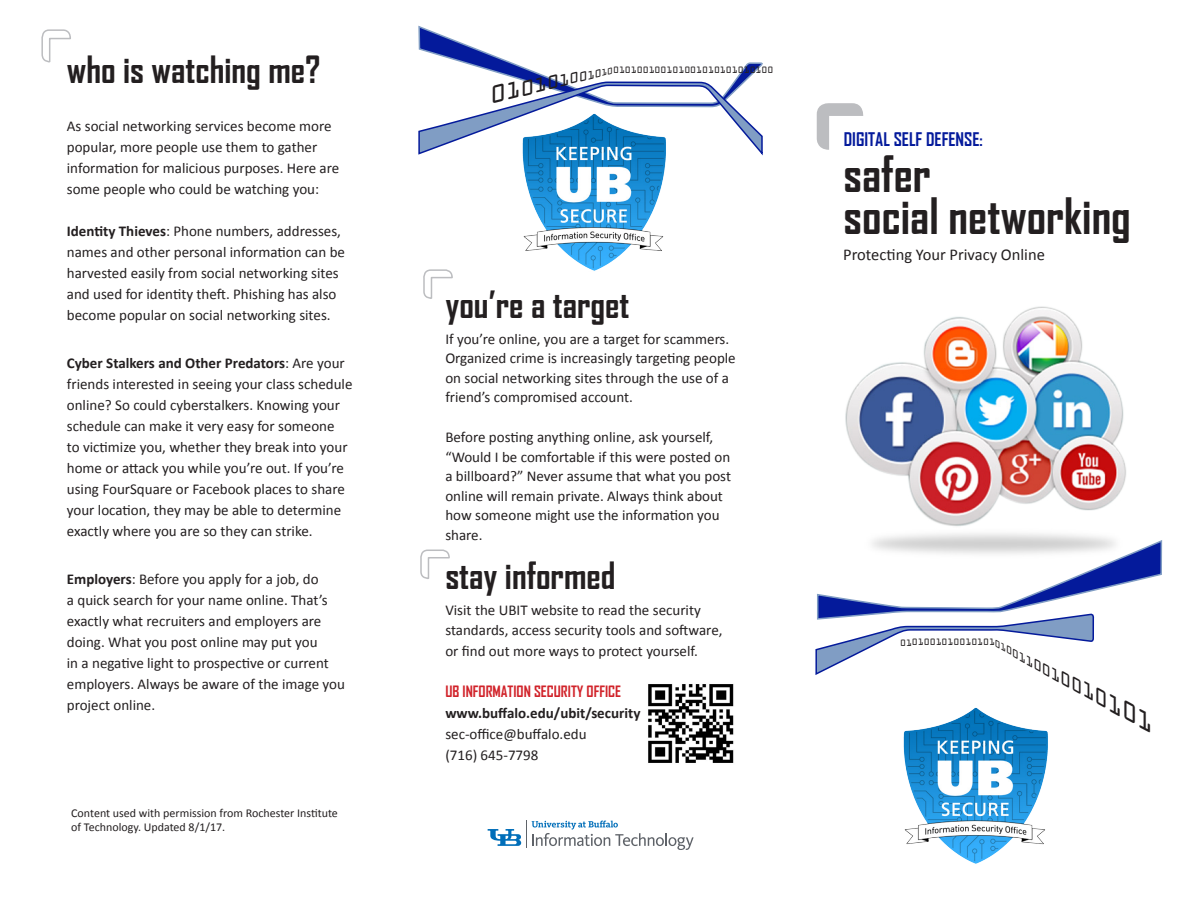
<style>
.page{position:relative;width:1188px;height:918px;background:#fff}
.page>*{position:absolute;margin:0;border:0;box-sizing:border-box;transform-origin:0 0}
.t1{font:700 48px "Agency FB";color:#231f20}
.t2{font:700 36px "Agency FB";color:#231f20}
.t3{font:700 18px "Agency FB";color:#041a9b}
.t4{font:16.5px "Calibri";color:#231f20}
.t5{font:15px/21px "Calibri";color:#231f20}
.t6{font:700 15px "Calibri";color:#231f20}
.t7{font:700 15px "Agency FB";color:#d1232a}
.t8{font:12px/14.4px "Calibri";color:#231f20}
.t9{font:italic 11.7px "OCRA Std";color:#231f20;scale:1.15 1}
.t10{font:8.25px "OCRA Std";color:#231f20}
.t11{font:italic 7.95px "OCRA Std";color:#231f20}
.t12{font:italic 7.8px "OCRA Std";color:#231f20;scale:1.15 1}
.s1{font-weight:700}
.s2{font-size:21.75px}
.s3{font-size:20.4px}
.s4{font-size:18.9px}
.s5{font-size:17.4px}
.s6{font-size:16.65px}
.s7{font-size:14.55px}
.s8{font-size:13.05px}
.s9{font-size:11.7px}
.s10{font-size:10.2px}
.s11{font-size:9.45px}
.s12{font-size:8.55px}
.s13{font-size:9.15px}
.s14{font-size:9.75px}
.s15{font-size:10.5px}
.s16{font-size:12.45px}
.s17{font-size:15px}
.s18{font-size:15.75px}
.s19{font-size:16.95px}
.s20{font-size:18.3px}
.s21{font-size:19.65px}
.s22{font-size:21.15px}
</style>
<div class="page">
<img style="left:903px;top:707px;width:145px;height:157px">
<svg style="left:815px;top:620px;width:279px;height:55px"></svg>
<svg style="left:816px;top:103px;width:347px;height:517px"></svg>
<img style="left:522px;top:155px;width:144px;height:116px">
<img style="left:833px;top:285px;width:307px;height:277px">
<svg style="left:418px;top:27px;width:345px;height:128px"></svg>
<svg style="left:420px;top:549px;width:30px;height:30px"></svg>
<svg style="left:423px;top:269px;width:30px;height:30px"></svg>
<svg style="left:41px;top:29px;width:30px;height:34px"></svg>
<img style="left:648px;top:684px;width:86px;height:79px">
<svg style="left:488px;top:820px;width:206px;height:30px"></svg>
<p class="t2" style="left:67px;top:47px;width:255px">who is watching me?</p>
<p class="t5" style="left:67px;top:115px;width:274px">As social networking services become more popular, more people use them to gather information for malicious purposes. Here are some people who could be watching you:</p>
<p class="t5" style="left:67px;top:220px;width:280px"><span class="s1">Identity Thieves</span>: Phone numbers, addresses, names and other personal information can be harvested easily from social networking sites and used for identity theft. Phishing has also become popular on social networking sites.</p>
<p class="t5" style="left:67px;top:352px;width:287px"><span class="s1">Cyber Stalkers and Other Predators</span>: Are your friends interested in seeing your class schedule online? So could cyberstalkers. Knowing your schedule can make it very easy for someone<br>to victimize you, whether they break into your home or attack you while you’re out. If you’re using FourSquare or Facebook places to share your location, they may be able to determine exactly where you are so they can strike.</p>
<p class="t5" style="left:67px;top:568px;width:280px"><span class="s1">Employers</span>: Before you apply for a job, do<br>a quick search for your name online. That’s exactly what recruiters and employers are doing. What you post online may put you<br>in a negative light to prospective or current employers. Always be aware of the image you project online.</p>
<p class="t8" style="left:71px;top:806px;width:268px">Content used with permission from Rochester Institute of Technology. Updated 8/1/17.</p>
<p class="t11" style="left:489px;top:98px;width:128px;rotate:-14deg"><span class="s2">0</span><span class="s3">1</span><span class="s4">0</span><span class="s5">1</span><span class="s6">0</span><span class="s7">1</span><span class="s8">0</span><span class="s9">0</span><span class="s10">1</span><span class="s11">0</span>10</p>
<p class="t10" style="left:613px;top:67px;width:162px">010100100101001010101010100</p>
<p class="t2" style="left:445px;top:282px;width:186px">you’re a target</p>
<p class="t5" style="left:445px;top:329px;width:292px;line-height:19.5px">If you’re online, you are a target for scammers.<br>Organized crime is increasingly targeting people on social networking sites through the use of a friend’s compromised account.</p>
<p class="t5" style="left:445px;top:428px;width:287px;line-height:19.5px">Before posting anything online, ask yourself, “Would I be comfortable if this were posted on a billboard?” Never assume that what you post online will remain private. Always think about how someone might use the information you share.</p>
<p class="t2" style="left:445px;top:553px;width:172px">stay informed</p>
<p class="t5" style="left:445px;top:601px;width:279px;line-height:19.5px">Visit the UBIT website to read the security standards, access security tools and software,</p>
<p class="t5" style="left:445px;top:640px;width:254px">or find out more ways to protect yourself.</p>
<p class="t7" style="left:445px;top:682px;width:177px">UB INFORMATION SECURITY OFFICE</p>
<p class="t6" style="left:445px;top:703px;width:197px">www.buffalo.edu/ubit/security</p>
<p class="t5" style="left:445px;top:724px;width:143px">sec-office@buffalo.edu</p>
<p class="t5" style="left:445px;top:745px;width:95px">(716) 645-7798</p>
<p class="t3" style="left:844px;top:128px;width:141px">DIGITAL SELF DEFENSE:</p>
<p class="t1" style="left:844px;top:144px;width:89px">safer</p>
<p class="t1" style="left:844px;top:186px;width:289px">social networking</p>
<p class="t4" style="left:843px;top:244px;width:203px">Protecting Your Privacy Online</p>
<p class="t10" style="left:900px;top:639px;width:97px">0101001010010101</p>
<p class="t12" style="left:998px;top:640px;width:40px;rotate:30deg">01<span class="s12">0</span><span class="s13">0</span><span class="s14">1</span><span class="s15">1</span></p>
<p class="t9" style="left:1038px;top:659px;width:105px;rotate:29deg">0<span class="s16">0</span><span class="s8">1</span><span class="s17">0</span><span class="s18">0</span><span class="s19">1</span><span class="s20">0</span><span class="s21">1</span><span class="s22">0</span></p>
</div>
